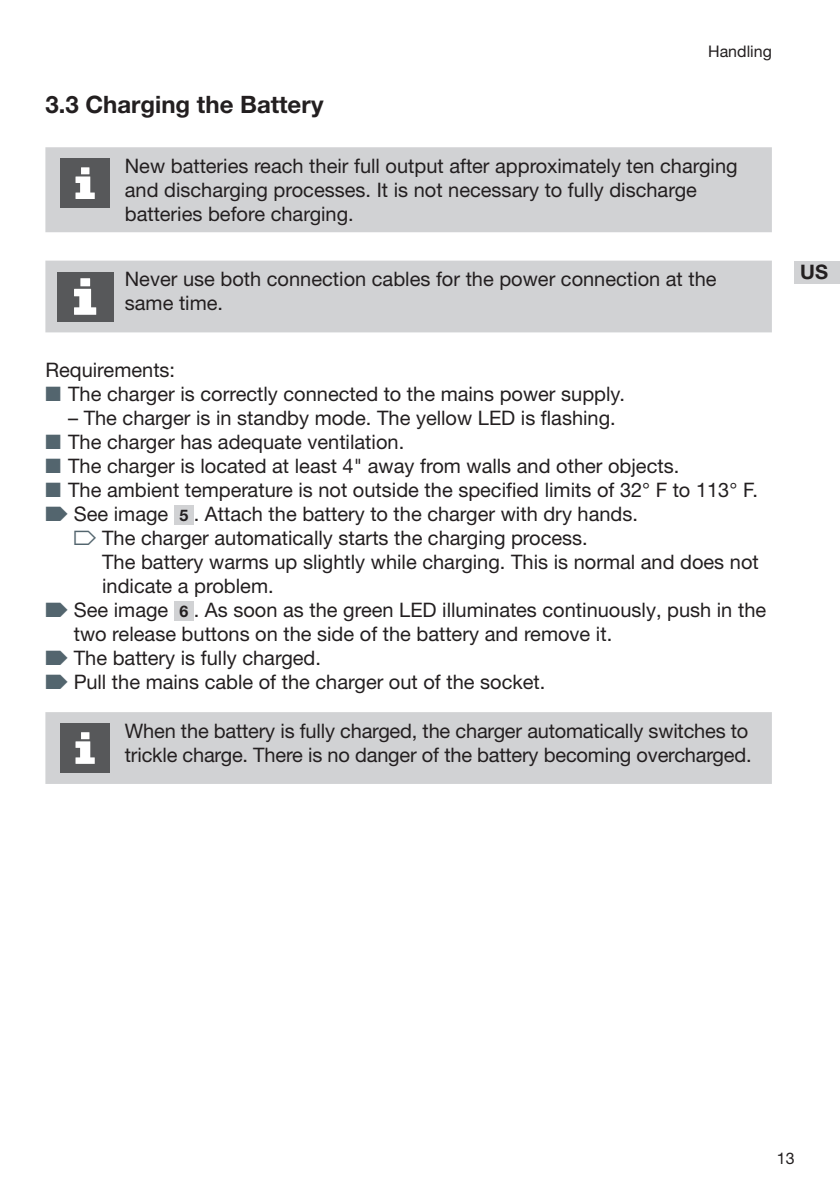
<style>
.page{position:relative;width:840px;height:1191px;background:#fff}
.page>*{position:absolute;margin:0;border:0;box-sizing:border-box;transform-origin:0 0}
.t1{font:24px "M Ying Hei PR Cfor Viega W7";color:#231f20}
.t2{font:20px/24px "M Ying Hei PR Cfor Viega W4";color:#231f20}
.t3{font:20px "M Ying Hei PR Cfor Viega W7";color:#231f20}
.t4{font:16px "M Ying Hei PR Cfor Viega W4";color:#231f20}
.s1{color:#53656e}
.s2{font-family:"M Ying Hei PR Cfor Viega W7";font-size:16px}
</style>
<div class="page">
<div style="left:794px;top:261px;width:45px;height:22px;background:#d1d2d4"></div>
<div style="left:45px;top:147px;width:726px;height:85px;background:#d1d2d4"></div>
<div style="left:60px;top:159px;width:50px;height:49px;background:#57585a"></div>
<svg style="left:75px;top:167px;width:20px;height:32px"></svg>
<div style="left:45px;top:261px;width:726px;height:71px;background:#d1d2d4"></div>
<div style="left:57px;top:272px;width:56px;height:49px;background:#57585a"></div>
<svg style="left:74px;top:278px;width:22px;height:37px"></svg>
<div style="left:174px;top:505px;width:20px;height:20px;background:#d1d2d4"></div>
<div style="left:174px;top:601px;width:20px;height:20px;background:#d1d2d4"></div>
<div style="left:45px;top:712px;width:726px;height:72px;background:#d1d2d4"></div>
<div style="left:60px;top:723px;width:50px;height:49px;background:#57585a"></div>
<svg style="left:75px;top:732px;width:20px;height:32px"></svg>
<p class="t1" style="left:45px;top:90px;width:279px">3.3 Charging the Battery</p>
<p class="t4" style="left:707px;top:41px;width:65px">Handling</p>
<p class="t2" style="left:125px;top:154px;width:614px">New batteries reach their full output after approximately ten charging and discharging processes. It is not necessary to fully discharge batteries before charging.</p>
<p class="t2" style="left:125px;top:267px;width:593px">Never use both connection cables for the power connection at the same time.</p>
<p class="t2" style="left:45px;top:358px;width:131px">Requirements:</p>
<p class="t2" style="left:45px;top:382px;width:581px"><span class="s1">■</span> The charger is correctly connected to the mains power supply.</p>
<p class="t2" style="left:68px;top:406px;width:549px">– The charger is in standby mode. The yellow LED is flashing.</p>
<p class="t2" style="left:45px;top:430px;width:360px"><span class="s1">■</span> The charger has adequate ventilation.</p>
<p class="t2" style="left:45px;top:454px;width:635px"><span class="s1">■</span> The charger is located at least 4" away from walls and other objects.</p>
<p class="t2" style="left:45px;top:478px;width:713px"><span class="s1">■</span> The ambient temperature is not outside the specified limits of 32° F to 113° F.</p>
<p class="t2" style="left:45px;top:502px;width:594px"><span class="s1">▶</span> See image <span class="s2">5</span> . Attach the battery to the charger with dry hands.</p>
<p class="t2" style="left:74px;top:526px;width:515px"><span class="s1">▷</span> The charger automatically starts the charging process.</p>
<p class="t2" style="left:102px;top:550px;width:657px">The battery warms up slightly while charging. This is normal and does not</p>
<p class="t2" style="left:102px;top:574px;width:173px">indicate a problem.</p>
<p class="t2" style="left:45px;top:598px;width:722px"><span class="s1">▶</span> See image <span class="s2">6</span> . As soon as the green LED illuminates continuously, push in the</p>
<p class="t2" style="left:74px;top:622px;width:539px">two release buttons on the side of the battery and remove it.</p>
<p class="t2" style="left:45px;top:646px;width:277px"><span class="s1">▶</span> The battery is fully charged.</p>
<p class="t2" style="left:45px;top:670px;width:501px"><span class="s1">▶</span> Pull the mains cable of the charger out of the socket.</p>
<p class="t2" style="left:125px;top:718px;width:628px">When the battery is fully charged, the charger automatically switches to trickle charge. There is no danger of the battery becoming overcharged.</p>
<p class="t3" style="left:799px;top:259px;width:29px">US</p>
<p class="t4" style="left:776px;top:1148px;width:19px">13</p>
</div>
